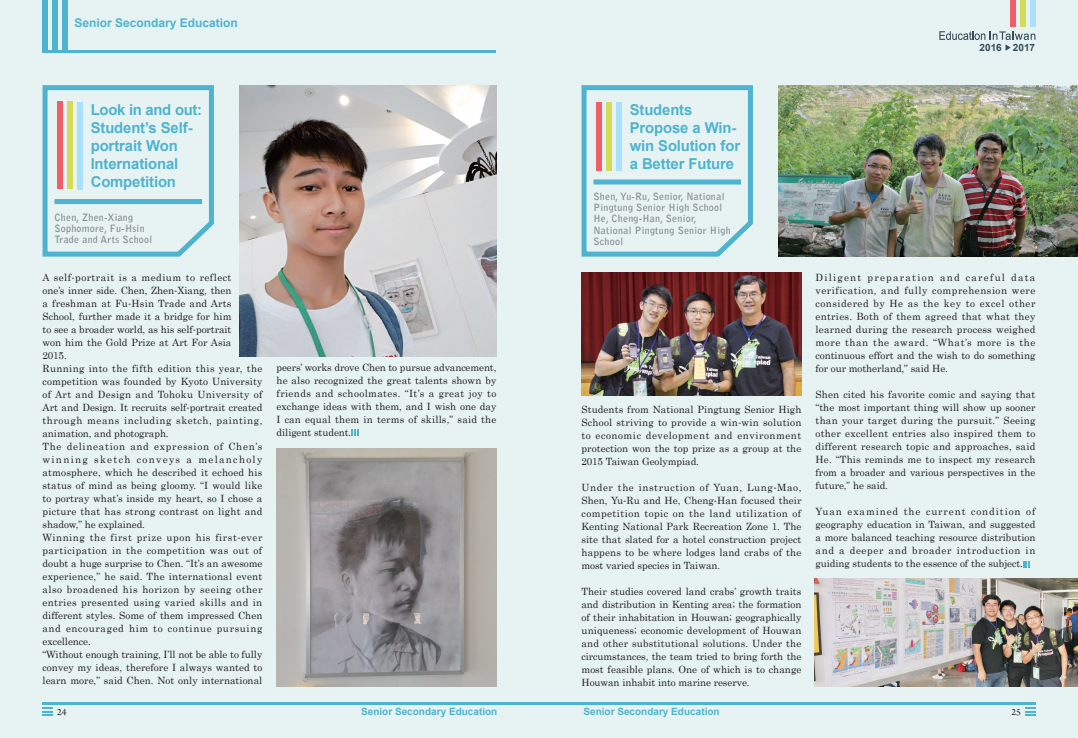
<style>
.page{position:relative;width:1078px;height:738px;background:#fff}
.page>*{position:absolute;margin:0;border:0;box-sizing:border-box;transform-origin:0 0}
.t1{font:700 15px/18px "Arial";letter-spacing:-.01em;color:#4db3cf}
.t2{font:700 12px "Arial";color:#4db3cf}
.t3{font:10px/13px "Century";letter-spacing:.005em;color:#231f20;text-align:justify}
.t4{font:700 10px/11px "Bell Gothic Std";letter-spacing:.025em;color:#848a8f}
.t5{font:700 10px "Arial";color:#4db3cf}
.t6{font:700 10px "Arial";color:#364d59}
.t7{font:10px "Arno Pro";color:#231f20}
</style>
<div class="page">
<div style="left:0;top:0;width:547px;height:737px;background:#e7f3f3"></div>
<img style="left:240px;top:85px;width:256px;height:271px">
<img style="left:276px;top:448px;width:220px;height:238px">
<div style="left:530px;top:0;width:547px;height:737px;background:#e7f3f3"></div>
<img style="left:778px;top:85px;width:299px;height:171px">
<img style="left:814px;top:578px;width:263px;height:108px">
<img style="left:581px;top:272px;width:220px;height:123px">
<div style="left:43px;top:0;width:5px;height:52px;background:#4db3cf"></div>
<div style="left:62px;top:0;width:6px;height:52px;background:#4db3cf"></div>
<div style="left:52px;top:0;width:6px;height:52px;background:#4db3cf"></div>
<hr style="left:539px;top:702px;width:496px;height:2px;background:#4db3cf">
<svg style="left:43px;top:707px;width:10px;height:8px"></svg>
<svg style="left:1025px;top:707px;width:10px;height:8px"></svg>
<hr style="left:43px;top:50px;width:453px;height:2px;background:#4db3cf">
<div style="left:1009px;top:0;width:6px;height:26px;background:#f05e6a"></div>
<div style="left:1029px;top:0;width:6px;height:26px;background:#aae0f9"></div>
<div style="left:1019px;top:0;width:6px;height:26px;background:#d4dc57"></div>
<svg style="left:939px;top:31px;width:96px;height:20px"></svg>
<hr style="left:43px;top:702px;width:496px;height:2px;background:#4db3cf">
<svg style="left:351px;top:429px;width:7px;height:6px"></svg>
<svg style="left:42px;top:85px;width:172px;height:172px"></svg>
<div style="left:57px;top:102px;width:6px;height:87px;background:#f05e6a"></div>
<div style="left:77px;top:102px;width:6px;height:87px;background:#aae0f9"></div>
<div style="left:67px;top:102px;width:6px;height:87px;background:#d4dc57"></div>
<div style="left:54px;top:199px;width:148px;height:5px;background:#4db3cf"></div>
<svg style="left:1023px;top:561px;width:6px;height:6px"></svg>
<svg style="left:581px;top:85px;width:172px;height:172px"></svg>
<div style="left:596px;top:102px;width:5px;height:69px;background:#f05e6a"></div>
<div style="left:615px;top:102px;width:6px;height:69px;background:#aae0f9"></div>
<div style="left:606px;top:102px;width:5px;height:69px;background:#d4dc57"></div>
<div style="left:593px;top:179px;width:147px;height:5px;background:#4db3cf"></div>
<p class="t2" style="left:74px;top:15px;width:165px">Senior Secondary Education</p>
<h1 class="t1" style="left:91px;top:101px;width:113px">Look in and out:<br>Student’s Self&shy;portrait Won<br>International<br>Competition</h1>
<p class="t4" style="left:54px;top:212px;width:99px">Chen, Zhen-Xiang<br>Sophomore, Fu-Hsin<br>Trade and Arts School</p>
<p class="t3" style="left:42px;top:269px;width:221px;text-align:left">A self-portrait is a medium to reflect<br>one’s inner side. Chen, Zhen-Xiang, then<br>a freshman at Fu-Hsin Trade and Arts School, further made it a bridge for him<br>to see a broader world, as his self-portrait<br>won him the Gold Prize at Art For Asia<br>2015.<br>Running into the fifth edition this year, the competition was founded by Kyoto University of Art and Design and Tohoku University of Art and Design. It recruits self-portrait created through means including sketch, painting, animation, and photograph.<br>The delineation and expression of Chen’s winning sketch conveys a melancholy atmosphere, which he described it echoed his status of mind as being gloomy. “I would like to portray what’s inside my heart, so I chose a picture that has strong contrast on light and shadow,” he explained.<br>Winning the first prize upon his first-ever participation in the competition was out of doubt a huge surprise to Chen. “It’s an awesome experience,” he said. The international event also broadened his horizon by seeing other entries presented using varied skills and in different styles. Some of them impressed Chen and encouraged him to continue pursuing excellence.<br>“Without enough training, I’ll not be able to fully convey my ideas, therefore I always wanted to learn more,” said Chen. Not only international</p>
<p class="t3" style="left:276px;top:360px;width:221px">peers’ works drove Chen to pursue advancement, he also recognized the great talents shown by friends and schoolmates. “It’s a great joy to exchange ideas with them, and I wish one day I can equal them in terms of skills,” said the diligent student.</p>
<p class="t6" style="left:979px;top:41px;width:57px">2016 2017</p>
<h1 class="t1" style="left:629px;top:101px;width:112px">Students<br>Propose a Win&shy;win Solution for a Better Future</h1>
<p class="t4" style="left:593px;top:191px;width:139px">Shen, Yu-Ru, Senior, National<br>Pingtung Senior High School<br>He, Cheng-Han, Senior,<br>National Pingtung Senior High<br>School</p>
<p class="t3" style="left:581px;top:401px;width:221px">Students from National Pingtung Senior High School striving to provide a win-win solution to economic development and environment protection won the top prize as a group at the 2015 Taiwan Geolympiad.</p>
<p class="t3" style="left:581px;top:479px;width:221px">Under the instruction of Yuan, Lung-Mao, Shen, Yu-Ru and He, Cheng-Han focused their competition topic on the land utilization of Kenting National Park Recreation Zone 1. The site that slated for a hotel construction project happens to be where lodges land crabs of the most varied species in Taiwan.</p>
<p class="t3" style="left:581px;top:583px;width:221px">Their studies covered land crabs’ growth traits and distribution in Kenting area; the formation of their inhabitation in Houwan; geographically uniqueness; economic development of Houwan and other substitutional solutions. Under the circumstances, the team tried to bring forth the most feasible plans. One of which is to change Houwan inhabit into marine reserve.</p>
<p class="t3" style="left:815px;top:269px;width:221px">Diligent preparation and careful data verification, and fully comprehension were considered by He as the key to excel other entries. Both of them agreed that what they learned during the research process weighed more than the award. “What’s more is the continuous effort and the wish to do something for our motherland,” said He.</p>
<p class="t3" style="left:815px;top:386px;width:221px">Shen cited his favorite comic and saying that “the most important thing will show up sooner than your target during the pursuit.” Seeing other excellent entries also inspired them to different research topic and approaches, said He. “This reminds me to inspect my research from a broader and various perspectives in the future,” he said.</p>
<p class="t3" style="left:815px;top:503px;width:221px">Yuan examined the current condition of geography education in Taiwan, and suggested a more balanced teaching resource distribution and a deeper and broader introduction in guiding students to the essence of the subject.</p>
<p class="t5" style="left:361px;top:704px;width:138px">Senior Secondary Education</p>
<p class="t5" style="left:583px;top:704px;width:138px">Senior Secondary Education</p>
<p class="t7" style="left:57px;top:705px;width:11px">24</p>
<p class="t7" style="left:1011px;top:705px;width:11px">25</p>
</div>
